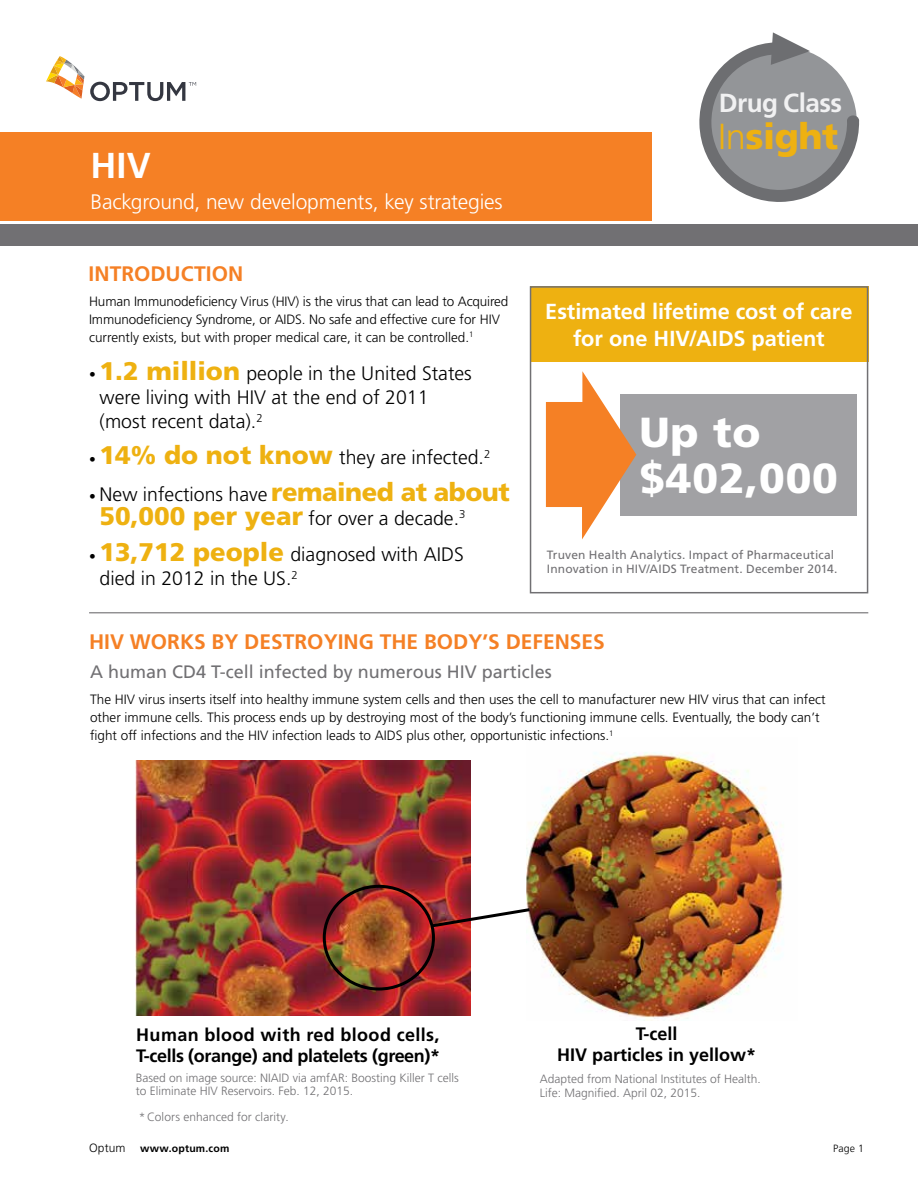
<style>
.page{position:relative;width:918px;height:1188px;background:#fff}
.page>*{position:absolute;margin:0;border:0;box-sizing:border-box;transform-origin:0 0}
.t1{font:900 42px/46.2px "Frutiger";letter-spacing:.02em;color:#fff}
.t2{font:900 36.15px "Frutiger";letter-spacing:-.01em;color:#eeb111}
.t3{font:700 36px "Frutiger";color:#fff}
.t4{font:700 26.1px "Frutiger";letter-spacing:-.02em;color:#f1f1f2}
.t5{font:700 21.75px/27px "Frutiger";letter-spacing:-.005em;color:#fff;text-align:center}
.t6{font:700 21px "Frutiger";color:#f58025}
.t7{font:300 21px "Frutiger";letter-spacing:-.01em;color:#fff}
.t8{font:300 19.5px/24px "Frutiger";color:#000}
.t9{font:700 18px/21px "Frutiger";letter-spacing:-.02em;color:#000}
.t10{font:18px "Frutiger";color:#717073}
.t11{font:700 18px/21px "Frutiger";color:#000;text-align:center}
.t12{font:300 13.5px/18px "Frutiger";color:#000}
.t13{font:300 12px/13.5px "Frutiger";color:#717073}
.t14{font:12px/14.2px "Frutiger";letter-spacing:.01em;color:#717073}
.t15{font:300 12px "Frutiger LT Std";letter-spacing:.005em;color:#717073}
.t16{font:300 12px "Frutiger";letter-spacing:.005em;color:#000}
.t17{font:700 10.5px "Frutiger";letter-spacing:.02em;color:#000}
.t18{font:300 10.5px "Frutiger";color:#000}
.s1{font-size:13.5px}
.s2{font-weight:900;font-size:25.5px;color:#eeb111}
.s3{font-weight:300}
</style>
<div class="page">
<div style="left:530px;top:286px;width:338px;height:75px;background:#eeb111"></div>
<div style="left:530px;top:286px;width:338px;height:307px;border:2px solid #717073"></div>
<div style="left:0;top:132px;width:651px;height:88px;background:#f58025"></div>
<div style="left:0;top:224px;width:918px;height:21px;background:#717073"></div>
<svg style="left:699px;top:32px;width:160px;height:170px"></svg>
<hr style="left:89px;top:612px;width:779px;height:1px;background:#717073">
<img style="left:136px;top:761px;width:334px;height:254px">
<div style="left:323px;top:885px;width:112px;height:106px;border:3px solid #000;border-radius:50%"></div>
<img style="left:526px;top:752px;width:258px;height:269px">
<svg style="left:429px;top:906px;width:104px;height:23px"></svg>
<svg style="left:46px;top:56px;width:38px;height:43px"></svg>
<svg style="left:90px;top:82px;width:106px;height:19px"></svg>
<div style="left:620px;top:394px;width:236px;height:122px;background:#a1a1a4"></div>
<svg style="left:546px;top:371px;width:90px;height:168px"></svg>
<h3 class="t3" style="left:91px;top:144px;width:62px">HIV</h3>
<h3 class="t7" style="left:91px;top:190px;width:414px">Background, new developments, key strategies</h3>
<h3 class="t6" style="left:89px;top:261px;width:156px">INTRODUCTION</h3>
<p class="t12" style="left:89px;top:292px;width:421px">Human Immunodeficiency Virus (HIV) is the virus that can lead to Acquired<br>Immunodeficiency Syndrome, or AIDS. No safe and effective cure for HIV currently exists, but with proper medical care, it can be controlled.<sup>1</sup></p>
<h3 class="t8" style="left:100px;top:361px;width:374px;text-indent:-11px"><span class="s1">•</span> <span class="s2">1.2 million</span> people in the United States were living with HIV at the end of 2011 (most recent data).<sup>2</sup></h3>
<h3 class="t8" style="left:89px;top:446px;width:403px"><span class="s1">•</span> <span class="s2">14% do not know</span> they are infected.<sup>2</sup></h3>
<h3 class="t8" style="left:100px;top:482px;width:412px;text-indent:-10px"><span class="s1">•</span> New infections have <span class="s2">remained at about<br>50,000 per year</span> for over a decade.<sup>3</sup></h3>
<h3 class="t8" style="left:100px;top:542px;width:366px;text-indent:-10px"><span class="s1">•</span> <span class="s2">13,712 people</span> diagnosed with AIDS died in 2012 in the US.<sup>2</sup></h3>
<h3 class="t4" style="left:719px;top:88px;width:125px">Drug Class</h3>
<h2 class="t2" style="left:718px;top:114px;width:122px"><span class="s3">In</span>sight</h2>
<h3 class="t5" style="left:545px;top:298px;width:309px">Estimated lifetime cost of care for one HIV/AIDS patient</h3>
<h1 class="t1" style="left:639px;top:409px;width:200px">Up to $402,000</h1>
<p class="t14" style="left:547px;top:547px;width:292px">Truven Health Analytics. Impact of Pharmaceutical<br>Innovation in HIV/AIDS Treatment. December 2014.</p>
<h3 class="t6" style="left:89px;top:630px;width:517px">HIV WORKS BY DESTROYING THE BODY’S DEFENSES</h3>
<h3 class="t10" style="left:90px;top:662px;width:463px">A human CD4 T-cell infected by numerous HIV particles</h3>
<p class="t12" style="left:90px;top:690px;width:737px">The HIV virus inserts itself into healthy immune system cells and then uses the cell to manufacturer new HIV virus that can infect other immune cells. This process ends up by destroying most of the body’s functioning immune cells. Eventually, the body can’t fight off infections and the HIV infection leads to AIDS plus other, opportunistic infections.<sup>1</sup></p>
<h3 class="t9" style="left:136px;top:1024px;width:305px">Human blood with red blood cells,<br>T-cells (orange) and platelets (green)*</h3>
<p class="t13" style="left:136px;top:1071px;width:325px">Based on image source: NIAID via amfAR: Boosting Killer T cells to Eliminate HIV Reservoirs. Feb. 12, 2015.</p>
<p class="t15" style="left:139px;top:1110px;width:152px">* Colors enhanced for clarity.</p>
<h3 class="t11" style="left:557px;top:1023px;width:201px">T-cell<br>HIV particles in yellow*</h3>
<p class="t13" style="left:540px;top:1072px;width:223px">Adapted from National Institutes of Health.<br>Life: Magnified. April 02, 2015.</p>
<p class="t16" style="left:89px;top:1141px;width:38px">Optum</p>
<p class="t17" style="left:140px;top:1142px;width:91px">www.optum.com</p>
<p class="t18" style="left:833px;top:1142px;width:32px">Page 1</p>
</div>
